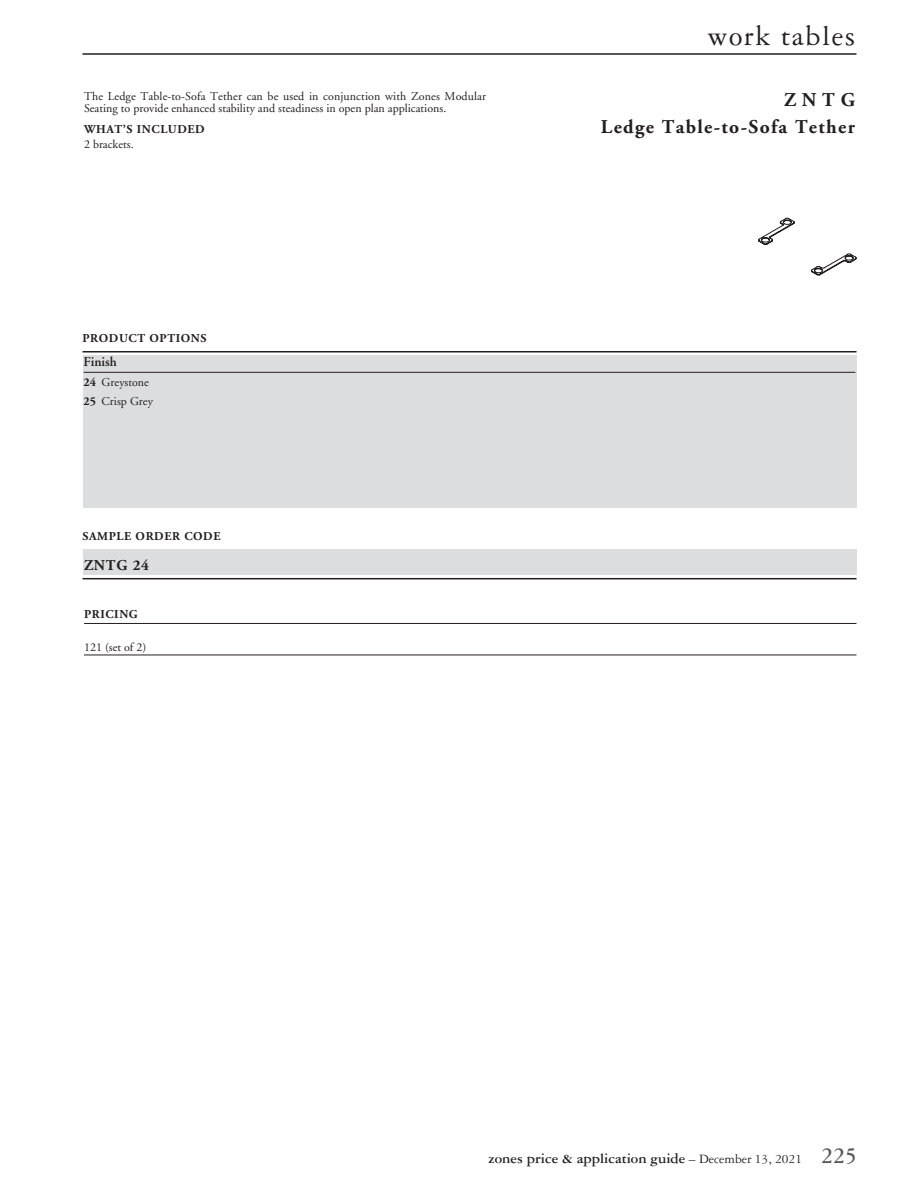
<style>
.page{position:relative;width:918px;height:1188px;background:#fff}
.page>*{position:absolute;margin:0;border:0;box-sizing:border-box;transform-origin:0 0}
.t1{font:30px "Garamond Three";letter-spacing:.05em;color:#231f20}
.t2{font:700 19.5px/27px "Adobe Garamond";letter-spacing:.07em;color:#231f20;text-align:right}
.t3{font:700 15px "Garamond Three";color:#231f20}
.t4{font:700 15px "Adobe Garamond";letter-spacing:.05em;color:#231f20}
.t5{font:600 13.5px "Adobe Garamond";color:#231f20}
.t6{font:12px/12px "Adobe Garamond";color:#231f20}
.t7{font:700 12px "Adobe Garamond";letter-spacing:.05em;color:#231f20}
.s1{font-weight:700}
.s2{font-weight:400;font-size:13.5px}
.s3{font-size:24px;color:#58595b}
</style>
<div class="page">
<hr style="left:82px;top:53px;width:774px;height:2px;background:#231f20">
<svg style="left:758px;top:218px;width:98px;height:57px"></svg>
<div style="left:83px;top:356px;width:774px;height:152px;background:#dcddde"></div>
<hr style="left:84px;top:372px;width:771px;height:1px;background:#231f20">
<hr style="left:83px;top:351px;width:774px;height:1px;background:#231f20">
<hr style="left:83px;top:578px;width:774px;height:1px;background:#231f20">
<div style="left:83px;top:549px;width:774px;height:26px;background:#dcddde"></div>
<hr style="left:84px;top:623px;width:773px;height:1px;background:#231f20">
<hr style="left:84px;top:655px;width:773px;height:1px;background:#231f20">
<p class="t6" style="left:84px;top:91px;width:404px">The Ledge Table-to-Sofa Tether can be used in conjunction with Zones Modular<br>Seating to provide enhanced stability and steadiness in open plan applications.</p>
<p class="t7" style="left:84px;top:123px;width:122px">WHAT’S INCLUDED</p>
<p class="t6" style="left:84px;top:139px;width:50px">2 brackets.</p>
<p class="t7" style="left:83px;top:331px;width:125px">PRODUCT OPTIONS</p>
<p class="t5" style="left:84px;top:355px;width:35px">Finish</p>
<p class="t6" style="left:84px;top:373px;width:71px;line-height:19.5px"><span class="s1">24</span> Greystone<br><span class="s1">25</span> Crisp Grey</p>
<p class="t7" style="left:83px;top:529px;width:140px">SAMPLE ORDER CODE</p>
<p class="t4" style="left:84px;top:557px;width:67px">ZNTG 24</p>
<p class="t7" style="left:84px;top:607px;width:55px">PRICING</p>
<p class="t6" style="left:84px;top:641px;width:64px">121 (set of 2)</p>
<h1 class="t1" style="left:708px;top:20px;width:149px">work tables</h1>
<h2 class="t2" style="left:601px;top:86px;width:256px">ZNTG<br>Ledge Table-to-Sofa Tether</h2>
<p class="t3" style="left:488px;top:1150px;width:371px">zones price &amp; application guide <span class="s2">– December 13, 2021</span> <span class="s3">225</span></p>
</div>
